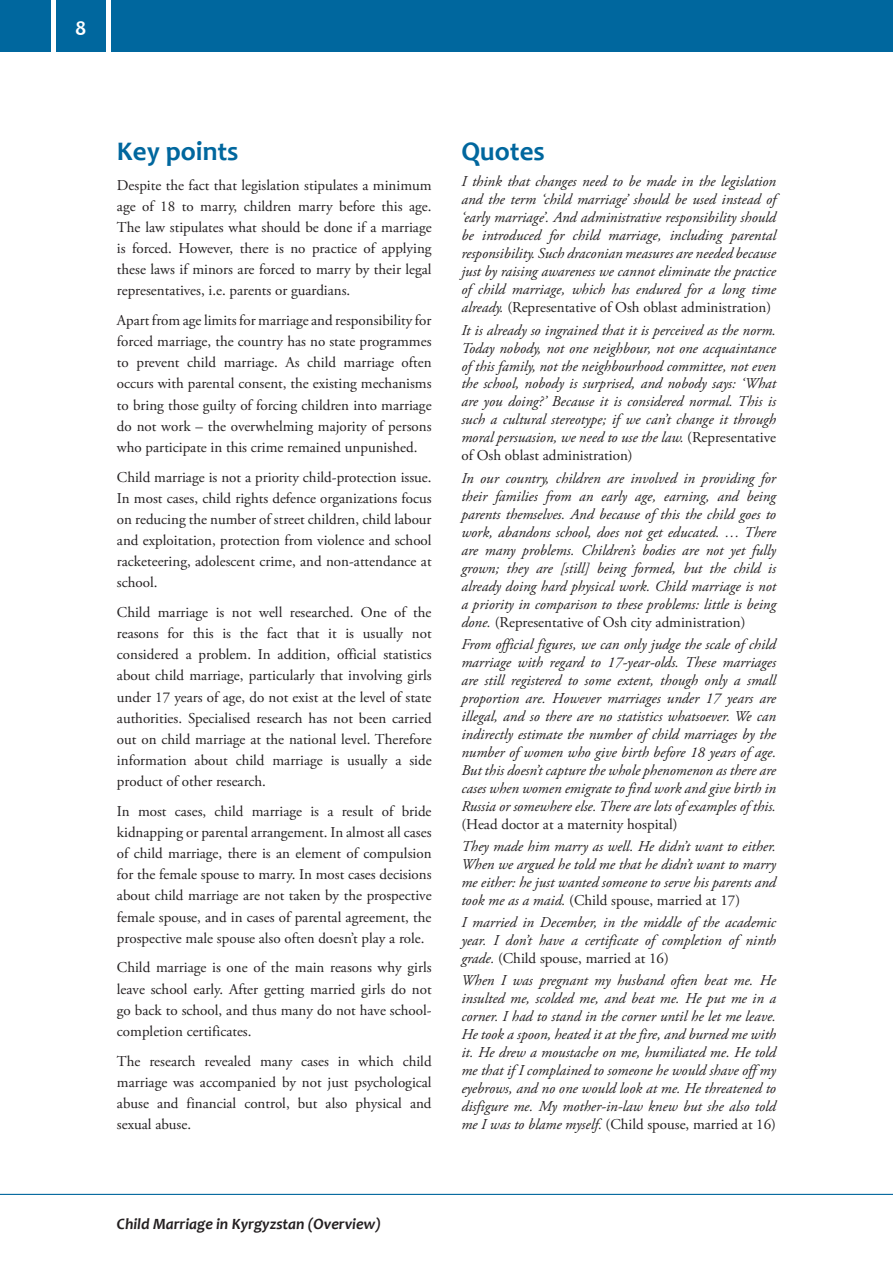
<style>
.page{position:relative;width:893px;height:1263px;background:#fff}
.page>*{position:absolute;margin:0;border:0;box-sizing:border-box;transform-origin:0 0}
.t1{font:700 27px "Candara";color:#00679e}
.t2{font:700 21px "Candara";color:#fff}
.t3{font:italic 700 15.75px "Candara";color:#231f20}
.t4{font:italic 15px/18px "Adobe Garamond Pro";color:#231f20;text-align:justify}
.t5{font:15px/21.1px "Adobe Garamond Pro";color:#231f20;text-align:justify}
.s1{font-style:normal}
</style>
<div class="page">
<div style="left:0;top:0;width:893px;height:51px;background:#00679e"></div>
<div style="left:106px;top:0;width:5px;height:60px;background:#fff"></div>
<hr style="left:51px;top:0;width:4px;height:60px;background:#fff">
<hr style="left:0;top:1194px;width:893px;height:1px;background:#00679e">
<h2 class="t2" style="left:75px;top:15px;width:13px">8</h2>
<h1 class="t1" style="left:117px;top:134px;width:123px">Key points</h1>
<p class="t5" style="left:117px;top:175px;width:316px">Despite the fact that legislation stipulates a minimum age of 18 to marry, children marry before this age.<br>The law stipulates what should be done if a marriage is forced. However, there is no practice of applying these laws if minors are forced to marry by their legal representatives, i.e. parents or guardians.</p>
<p class="t5" style="left:117px;top:310px;width:316px">Apart from age limits for marriage and responsibility for forced marriage, the country has no state programmes to prevent child marriage. As child marriage often occurs with parental consent, the existing mechanisms to bring those guilty of forcing children into marriage do not work – the overwhelming majority of persons who participate in this crime remained unpunished.</p>
<p class="t5" style="left:117px;top:467px;width:316px">Child marriage is not a priority child-protection issue.<br>In most cases, child rights defence organizations focus on reducing the number of street children, child labour and exploitation, protection from violence and school racketeering, adolescent crime, and non-attendance at school.</p>
<p class="t5" style="left:117px;top:602px;width:316px">Child marriage is not well researched. One of the reasons for this is the fact that it is usually not considered a problem. In addition, official statistics about child marriage, particularly that involving girls under 17 years of age, do not exist at the level of state authorities. Specialised research has not been carried out on child marriage at the national level. Therefore information about child marriage is usually a side product of other research.</p>
<p class="t5" style="left:117px;top:801px;width:316px">In most cases, child marriage is a result of bride kidnapping or parental arrangement. In almost all cases of child marriage, there is an element of compulsion for the female spouse to marry. In most cases decisions about child marriage are not taken by the prospective female spouse, and in cases of parental agreement, the prospective male spouse also often doesn’t play a role.</p>
<p class="t5" style="left:117px;top:958px;width:316px">Child marriage is one of the main reasons why girls leave school early. After getting married girls do not go back to school, and thus many do not have school&shy;completion certificates.</p>
<p class="t5" style="left:117px;top:1051px;width:316px">The research revealed many cases in which child marriage was accompanied by not just psychological abuse and financial control, but also physical and sexual abuse.</p>
<h1 class="t1" style="left:461px;top:134px;width:85px">Quotes</h1>
<p class="t4" style="left:461px;top:173px;width:316px">I think that changes need to be made in the legislation and the term ‘child marriage’ should be used instead of ‘early marriage’. And administrative responsibility should be introduced for child marriage, including parental responsibility. Such draconian measures are needed because just by raising awareness we cannot eliminate the practice of child marriage, which has endured for a long time already. <span class="s1">(Representative of Osh oblast administration)</span></p>
<p class="t4" style="left:461px;top:321px;width:316px">It is already so ingrained that it is perceived as the norm.<br>Today nobody, not one neighbour, not one acquaintance of this family, not the neighbourhood committee, not even the school, nobody is surprised, and nobody says: ‘What are you doing?’ Because it is considered normal. This is such a cultural stereotype; if we can’t change it through moral persuasion, we need to use the law. <span class="s1">(Representative of Osh oblast administration)</span></p>
<p class="t4" style="left:461px;top:469px;width:316px">In our country, children are involved in providing for their families from an early age, earning, and being parents themselves. And because of this the child goes to work, abandons school, does not get educated. … There are many problems. Children’s bodies are not yet fully grown; they are [still] being formed, but the child is already doing hard physical work. Child marriage is not a priority in comparison to these problems: little is being done. <span class="s1">(Representative of Osh city administration)</span></p>
<p class="t4" style="left:461px;top:635px;width:316px">From official figures, we can only judge the scale of child marriage with regard to 17-year-olds. These marriages are still registered to some extent, though only a small proportion are. However marriages under 17 years are illegal, and so there are no statistics whatsoever. We can indirectly estimate the number of child marriages by the number of women who give birth before 18 years of age.<br>But this doesn’t capture the whole phenomenon as there are cases when women emigrate to find work and give birth in Russia or somewhere else. There are lots of examples of this.</p>
<p class="t5" style="left:461px;top:814px;width:218px">(Head doctor at a maternity hospital)</p>
<p class="t4" style="left:461px;top:837px;width:316px">They made him marry as well. He didn’t want to either.<br>When we argued he told me that he didn’t want to marry me either: he just wanted someone to serve his parents and took me as a maid. <span class="s1">(Child spouse, married at 17)</span></p>
<p class="t4" style="left:461px;top:914px;width:316px">I married in December, in the middle of the academic year. I don’t have a certificate of completion of ninth grade. <span class="s1">(Child spouse, married at 16)</span></p>
<p class="t4" style="left:461px;top:972px;width:316px">When I was pregnant my husband often beat me. He insulted me, scolded me, and beat me. He put me in a corner. I had to stand in the corner until he let me leave.<br>He took a spoon, heated it at the fire, and burned me with it. He drew a moustache on me, humiliated me. He told me that if I complained to someone he would shave off my eyebrows, and no one would look at me. He threatened to disfigure me. My mother-in-law knew but she also told me I was to blame myself. <span class="s1">(Child spouse, married at 16)</span></p>
<p class="t3" style="left:117px;top:1214px;width:266px">Child Marriage in Kyrgyzstan (Overview)</p>
</div>
